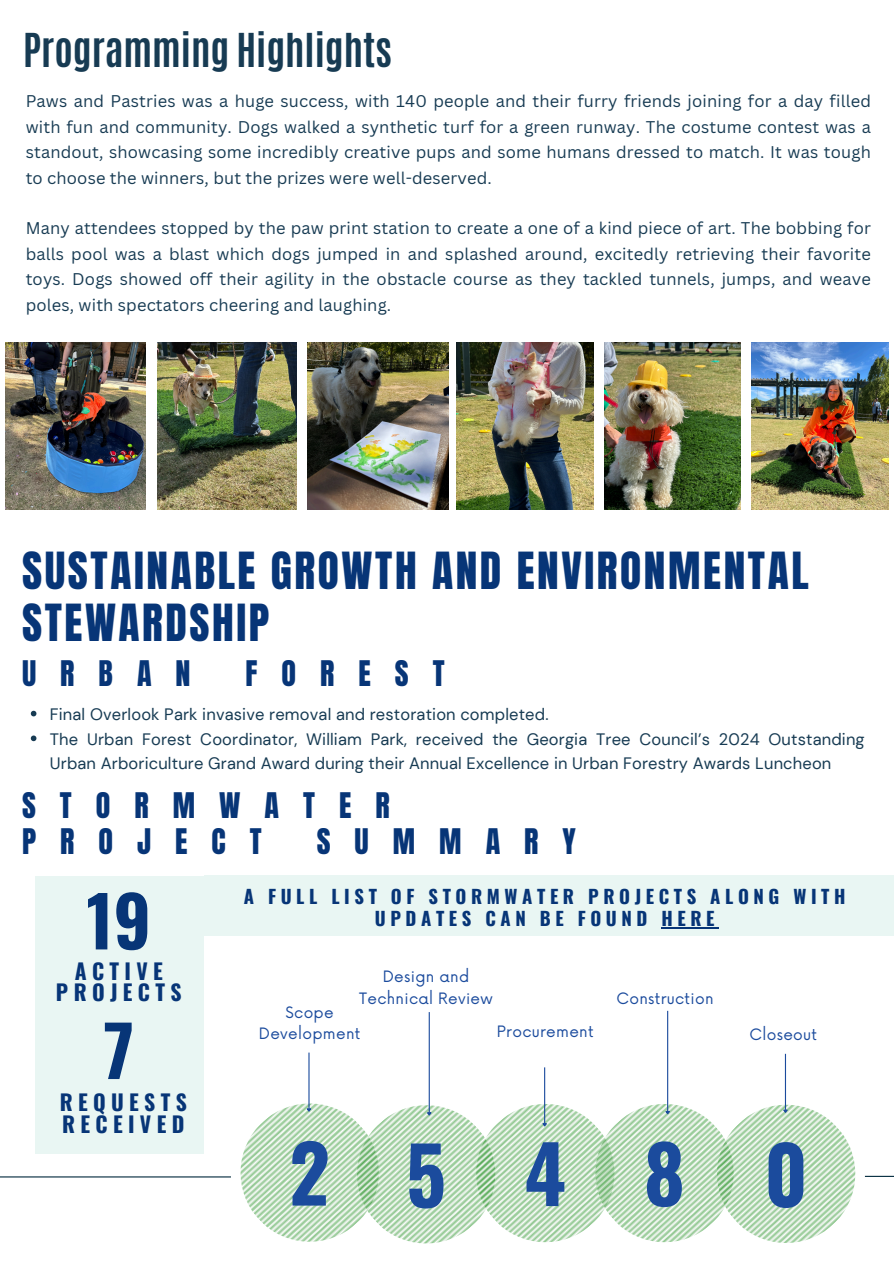
<style>
.page{position:relative;width:894px;height:1264px;background:#fff}
.page>*{position:absolute;margin:0;border:0;box-sizing:border-box;transform-origin:0 0}
.t1{font:700 78.75px "Oswald";color:#1b4b9d}
.t2{font:700 69.6px "Oswald";color:#073577}
.t3{font:43.5px/51.8px "Anton";letter-spacing:.06em;color:#073577}
.t4{font:700 39px "Antonio";color:#173b53}
.t5{font:30px/36px "Anton";letter-spacing:.8em;color:#073577}
.t6{font:700 21.6px/22.5px "Oswald";letter-spacing:.245em;color:#073577}
.t7{font:700 18.6px/22.5px "Oswald";letter-spacing:.245em;color:#073577;text-align:center}
.t8{font:16.5px/25.3px "Canva Sans";letter-spacing:.01em;color:#173b53;text-align:justify}
.t9{font:16.5px/24.8px "DM Sans";letter-spacing:.01em;color:#173b53}
.t10{font:15.3px/21.3px "Now";letter-spacing:.02em;color:#1b4b9d;text-align:center}
</style>
<div class="page">
<img style="left:5px;top:342px;width:141px;height:168px">
<img style="left:157px;top:342px;width:139px;height:168px">
<img style="left:308px;top:342px;width:140px;height:168px">
<div style="left:35px;top:875px;width:169px;height:278px;background:#e9f6f3"></div>
<img style="left:503px;top:1096px;width:84px;height:147px">
<img style="left:587px;top:1096px;width:122px;height:147px">
<hr style="left:667px;top:1010px;width:1px;height:101px;background:#1b4b9d">
<svg style="left:663px;top:1109px;width:7px;height:6px"></svg>
<img style="left:386px;top:1097px;width:117px;height:147px">
<hr style="left:428px;top:1012px;width:1px;height:100px;background:#1b4b9d">
<svg style="left:425px;top:1111px;width:7px;height:5px"></svg>
<hr style="left:544px;top:1067px;width:1px;height:56px;background:#1b4b9d">
<svg style="left:540px;top:1122px;width:7px;height:5px"></svg>
<img style="left:709px;top:1097px;width:147px;height:146px">
<hr style="left:784px;top:1053px;width:1px;height:56px;background:#1b4b9d">
<svg style="left:781px;top:1108px;width:7px;height:6px"></svg>
<img style="left:240px;top:1095px;width:146px;height:147px">
<hr style="left:308px;top:1052px;width:1px;height:56px;background:#1b4b9d">
<svg style="left:305px;top:1107px;width:7px;height:5px"></svg>
<div style="left:204px;top:875px;width:689px;height:61px;background:#e9f6f3"></div>
<svg style="left:865px;top:1175px;width:28px;height:1px"></svg>
<hr style="left:0;top:1176px;width:231px;height:1px;background:#022a3d">
<hr style="left:661px;top:927px;width:57px;height:1px;background:#073577">
<svg style="left:31px;top:710px;width:5px;height:6px"></svg>
<svg style="left:31px;top:735px;width:5px;height:6px"></svg>
<img style="left:456px;top:342px;width:137px;height:168px">
<img style="left:604px;top:342px;width:136px;height:168px">
<img style="left:751px;top:342px;width:136px;height:168px">
<p class="t4" style="left:23px;top:22px;width:370px">Programming Highlights</p>
<p class="t8" style="left:26px;top:88px;width:846px">Paws and Pastries was a huge success, with 140 people and their furry friends joining for a day filled with fun and community. Dogs walked a synthetic turf for a green runway. The costume contest was a standout, showcasing some incredibly creative pups and some humans dressed to match. It was tough to choose the winners, but the prizes were well-deserved.</p>
<p class="t8" style="left:26px;top:215px;width:846px">Many attendees stopped by the paw print station to create a one of a kind piece of art. The bobbing for balls pool was a blast which dogs jumped in and splashed around, excitedly retrieving their favorite toys. Dogs showed off their agility in the obstacle course as they tackled tunnels, jumps, and weave poles, with spectators cheering and laughing.</p>
<p class="t3" style="left:22px;top:545px;width:788px">SUSTAINABLE GROWTH AND ENVIRONMENTAL<br>STEWARDSHIP</p>
<p class="t5" style="left:22px;top:655px;width:170px">URBAN</p>
<p class="t5" style="left:245px;top:655px;width:200px">FOREST</p>
<p class="t9" style="left:50px;top:701px;width:500px">Final Overlook Park invasive removal and restoration completed.</p>
<p class="t9" style="left:50px;top:726px;width:816px">The Urban Forest Coordinator, William Park, received the Georgia Tree Council’s 2024 Outstanding<br>Urban Arboriculture Grand Award during their Annual Excellence in Urban Forestry Awards Luncheon</p>
<p class="t5" style="left:22px;top:788px;width:369px">STORMWATER<br>PROJECT</p>
<p class="t5" style="left:317px;top:824px;width:261px">SUMMARY</p>
<p class="t2" style="left:86px;top:866px;width:66px">19</p>
<p class="t6" style="left:56px;top:960px;width:127px;line-height:20.2px;text-align:center">ACTIVE<br>PROJECTS</p>
<h5 class="t2" style="left:103px;top:995px;width:32px">7</h5>
<p class="t6" style="left:60px;top:1089px;width:128px">REQUESTS<br>RECEIVED</p>
<p class="t7" style="left:244px;top:884px;width:603px">A FULL LIST OF STORMWATER PROJECTS ALONG WITH<br>UPDATES CAN BE FOUND HERE</p>
<h3 class="t10" style="left:359px;top:966px;width:135px">Design and<br>Technical Review</h3>
<h3 class="t10" style="left:259px;top:1002px;width:103px">Scope<br>Development</h3>
<h2 class="t10" style="left:497px;top:1021px;width:98px">Procurement</h2>
<p class="t10" style="left:616px;top:988px;width:99px">Construction</p>
<p class="t10" style="left:749px;top:1024px;width:69px">Closeout</p>
<p class="t1" style="left:289px;top:1111px;width:42px">2</p>
<h4 class="t1" style="left:764px;top:1112px;width:45px">0</h4>
<h1 class="t1" style="left:643px;top:1112px;width:43px">8</h1>
<p class="t1" style="left:524px;top:1112px;width:43px">4</p>
<p class="t1" style="left:406px;top:1113px;width:42px">5</p>
</div>
